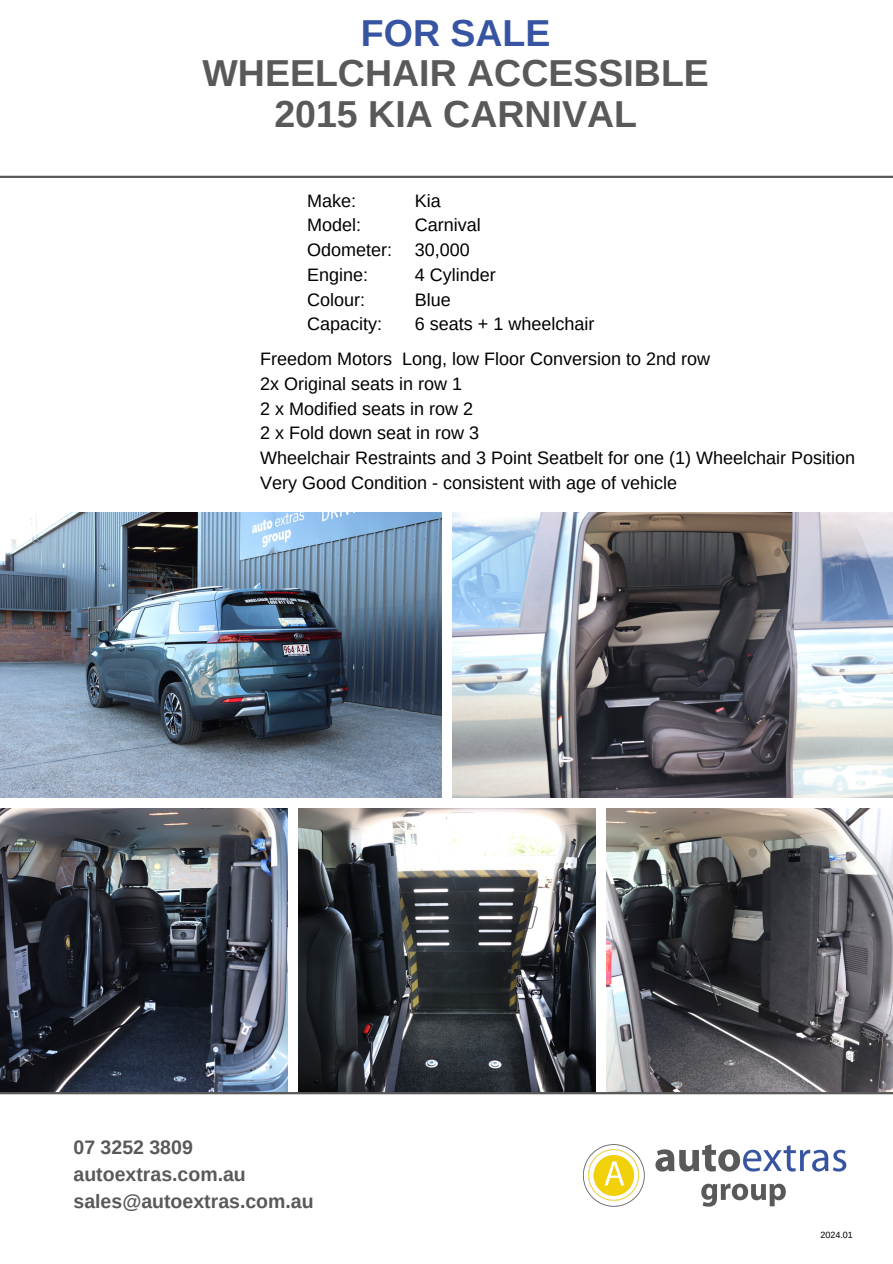
<style>
.page{position:relative;width:893px;height:1264px;background:#fff}
.page>*{position:absolute;margin:0;border:0;box-sizing:border-box;transform-origin:0 0}
.t1{font:700 37.5px "Arimo";color:#595959}
.t2{font:700 37.5px "Arimo";color:#3654a1}
.t3{font:700 19.5px "Arimo";color:#595959}
.t4{font:18px "Arimo";color:#000}
.t5{font:9px "Arimo";color:#000}
</style>
<div class="page">
<img style="left:0;top:513px;width:441px;height:284px">
<img style="left:298px;top:809px;width:297px;height:283px">
<img style="left:0;top:809px;width:287px;height:283px">
<img style="left:606px;top:809px;width:286px;height:283px">
<img style="left:452px;top:513px;width:440px;height:284px">
<img style="left:583px;top:1144px;width:264px;height:63px">
<hr style="left:0;top:1092px;width:892px;height:2px;background:#595959">
<hr style="left:0;top:176px;width:892px;height:2px;background:#595959">
<p class="t2" style="left:361px;top:12px;width:191px">FOR SALE</p>
<p class="t1" style="left:202px;top:52px;width:508px">WHEELCHAIR ACCESSIBLE</p>
<p class="t1" style="left:274px;top:93px;width:364px">2015 KIA CARNIVAL</p>
<p class="t4" style="left:307px;top:190px;width:50px">Make:</p>
<p class="t4" style="left:307px;top:215px;width:56px">Model:</p>
<p class="t4" style="left:307px;top:240px;width:86px">Odometer:</p>
<p class="t4" style="left:307px;top:264px;width:63px">Engine:</p>
<p class="t4" style="left:307px;top:289px;width:59px">Colour:</p>
<p class="t4" style="left:307px;top:314px;width:76px">Capacity:</p>
<p class="t4" style="left:415px;top:190px;width:27px">Kia</p>
<p class="t4" style="left:415px;top:215px;width:68px">Carnival</p>
<p class="t4" style="left:415px;top:240px;width:57px">30,000</p>
<p class="t4" style="left:415px;top:264px;width:82px">4 Cylinder</p>
<p class="t4" style="left:415px;top:289px;width:37px">Blue</p>
<p class="t4" style="left:415px;top:314px;width:181px">6 seats + 1 wheelchair</p>
<p class="t4" style="left:260px;top:349px;width:452px">Freedom Motors Long, low Floor Conversion to 2nd row</p>
<p class="t4" style="left:260px;top:373px;width:203px">2x Original seats in row 1</p>
<p class="t4" style="left:260px;top:398px;width:214px">2 x Modified seats in row 2</p>
<p class="t4" style="left:260px;top:423px;width:220px">2 x Fold down seat in row 3</p>
<p class="t4" style="left:260px;top:448px;width:596px">Wheelchair Restraints and 3 Point Seatbelt for one (1) Wheelchair Position</p>
<p class="t4" style="left:260px;top:472px;width:418px">Very Good Condition - consistent with age of vehicle</p>
<p class="t3" style="left:73px;top:1136px;width:121px">07 3252 3809</p>
<p class="t3" style="left:73px;top:1163px;width:174px">autoextras.com.au</p>
<p class="t3" style="left:73px;top:1190px;width:242px">sales@autoextras.com.au</p>
<p class="t5" style="left:820px;top:1229px;width:34px">2024.01</p>
</div>
